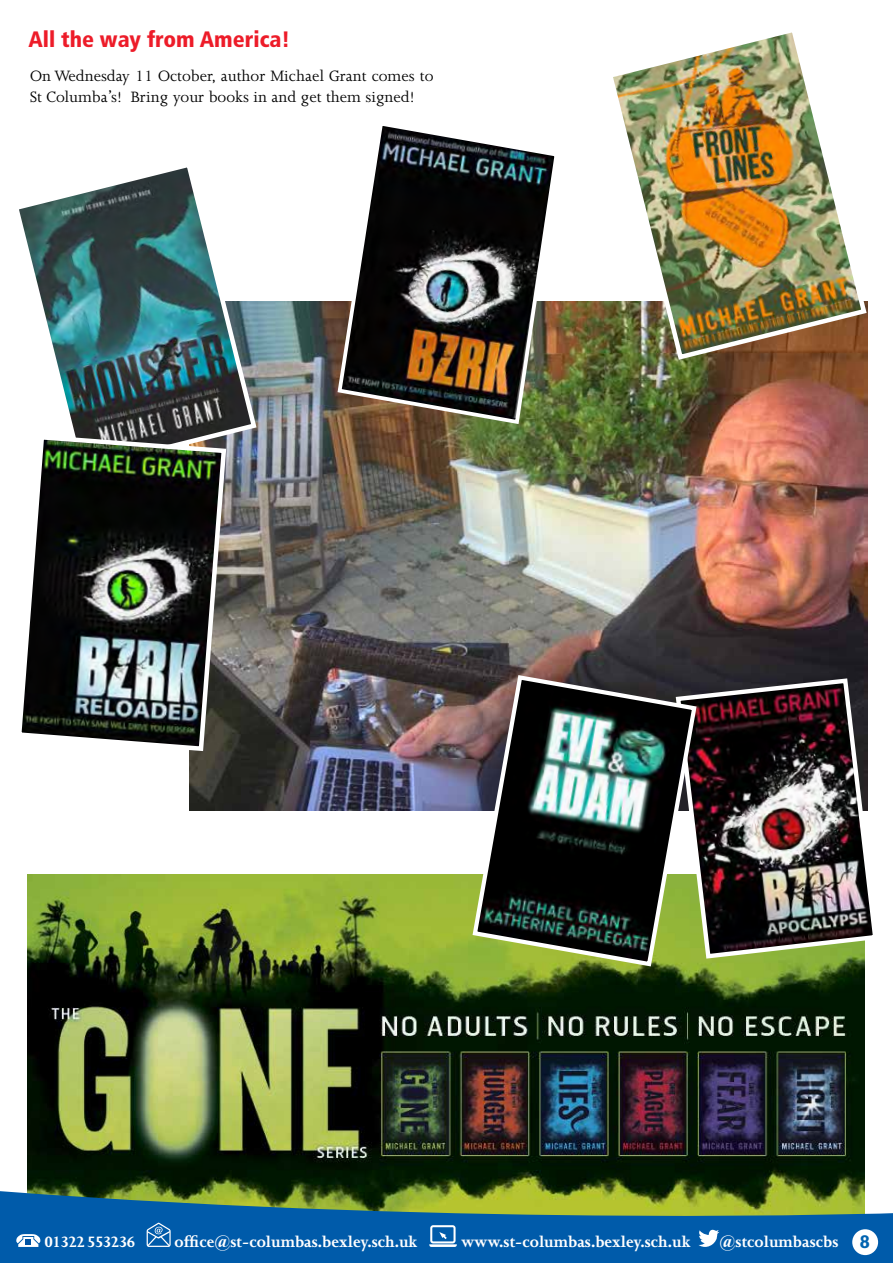
<style>
.page{position:relative;width:893px;height:1263px;background:#fff}
.page>*{position:absolute;margin:0;border:0;box-sizing:border-box;transform-origin:0 0}
.t1{font:900 condensed 22.35px "Frutiger";color:#ed1c29}
.t2{font:17.25px/20.7px "Joanna";color:#000}
.t3{font:700 17.25px "Joanna";color:#fff}
.t4{font:700 17.25px "Joanna";letter-spacing:-.07em;color:#fff}
.s1{font-family:"Humanist 521 BT";font-size:18.45px;color:#0063b0}
</style>
<div class="page">
<img style="left:27px;top:875px;width:837px;height:316px">
<svg style="left:0;top:1191px;width:893px;height:72px;background:#276f8a"></svg>
<div style="left:852px;top:1229px;width:26px;height:26px;background:#fff;border-radius:50%"></div>
<svg style="left:16px;top:1234px;width:25px;height:13px"></svg>
<svg style="left:147px;top:1223px;width:24px;height:24px"></svg>
<svg style="left:429px;top:1225px;width:28px;height:22px"></svg>
<svg style="left:698px;top:1229px;width:21px;height:21px"></svg>
<img style="left:189px;top:302px;width:678px;height:508px">
<img style="left:19px;top:167px;width:240px;height:307px">
<img style="left:605px;top:32px;width:263px;height:330px">
<img style="left:19px;top:432px;width:210px;height:321px">
<img style="left:699px;top:676px;width:174px;height:285px">
<img style="left:470px;top:673px;width:229px;height:296px">
<img style="left:335px;top:126px;width:226px;height:300px">
<p class="t1" style="left:28px;top:26px;width:263px">All the way from America!</p>
<p class="t2" style="left:30px;top:66px;width:405px">On Wednesday 11 October, author Michael Grant comes to<br>St Columba’s! Bring your books in and get them signed!</p>
<p class="t4" style="left:44px;top:1232px;width:93px">01322 553236</p>
<p class="t3" style="left:174px;top:1232px;width:244px">office@st-columbas.bexley.sch.uk</p>
<p class="t3" style="left:461px;top:1232px;width:231px">www.st-columbas.bexley.sch.uk</p>
<p class="t3" style="left:719px;top:1232px;width:152px">@stcolumbascbs <span class="s1">8</span></p>
</div>
